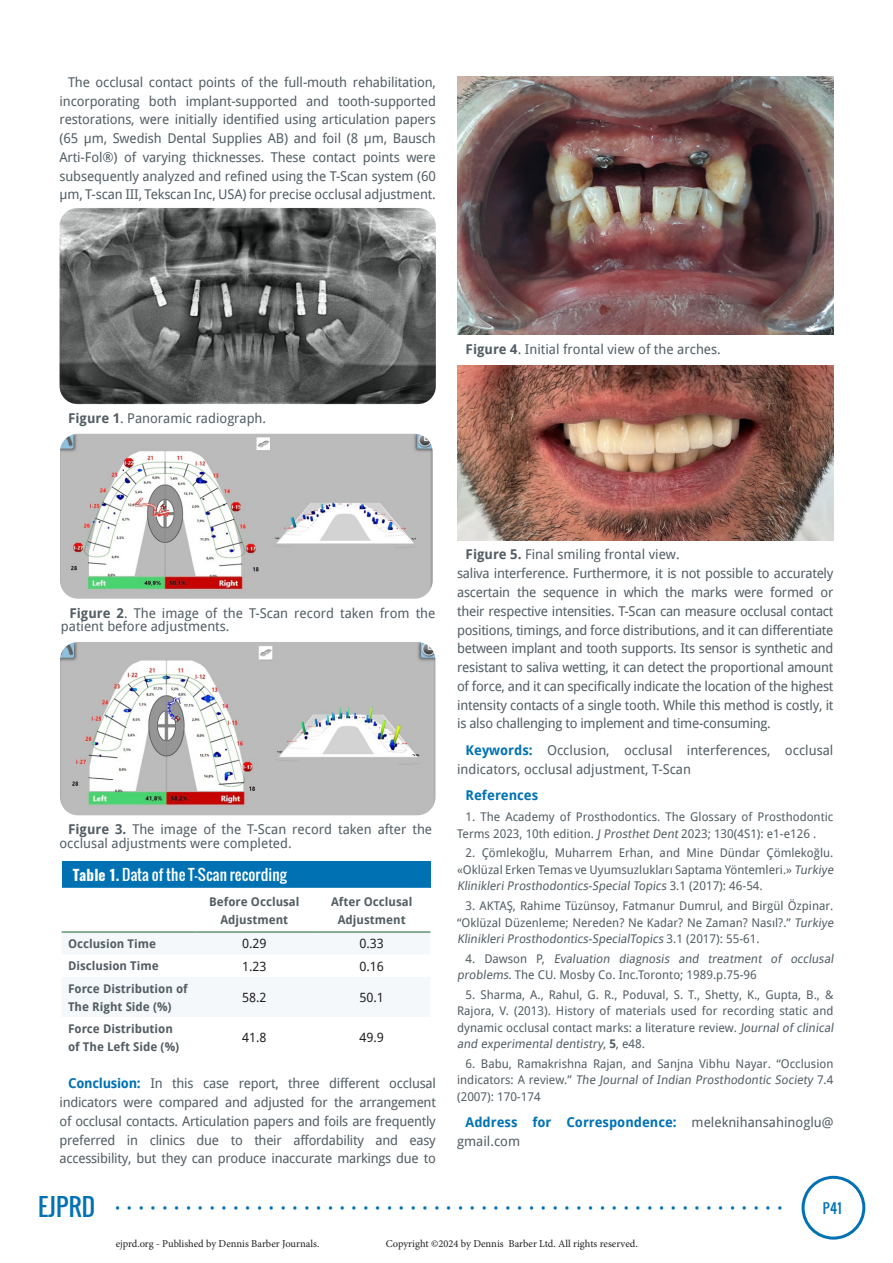
<style>
.page{position:relative;width:893px;height:1263px;background:#fff}
.page>*{position:absolute;margin:0;border:0;box-sizing:border-box;transform-origin:0 0}
.t1{font:15px "Oswald";letter-spacing:.01em;color:#fff}
.sub_heading{font:13.5px/18.8px "Droid Sans";letter-spacing:-.02em;color:#535e64;text-align:justify}
.Body_text{font:13.5px/18.8px "Droid Sans";color:#535e64}
.sub_heading-2{font:13.5px/18.8px "Droid Sans";color:#535e64}
.t2{font:13.5px "Droid Sans";color:#0072b4}
.sub_heading-3{font:700 13.5px "Droid Sans";color:#0072b4}
.t3{font:13.5px "Oswald";color:#0072b4}
.Info_Cells{font:12.75px "Droid Sans";color:#231f20}
.Body_text-2{font:12px/16.5px "Droid Sans";color:#535e64}
.Field_Column{font:700 12px/18px "Droid Sans";color:#535e64}
.t4{font:10.5px "Minion Pro";color:#231f20}
.s1{font-weight:700}
.s2{font-weight:700;color:#0072b4}
.s3{font-family:"Oswald";font-size:24px}
</style>
<div class="page">
<div style="left:801px;top:1176px;width:64px;height:63px;border:3px solid #0072b4;border-radius:50%"></div>
<img style="left:60px;top:434px;width:373px;height:165px">
<img style="left:60px;top:642px;width:375px;height:173px">
<img style="left:457px;top:77px;width:376px;height:258px">
<img style="left:457px;top:365px;width:376px;height:175px">
<img style="left:60px;top:208px;width:376px;height:196px">
<div style="left:62px;top:861px;width:368px;height:27px;background:#0072b4"></div>
<svg style="left:62px;top:931px;width:368px;height:1px"></svg>
<svg style="left:62px;top:933px;width:368px;height:84px"></svg>
<hr style="left:62px;top:932px;width:134px;height:1px;background:#186030">
<hr style="left:196px;top:932px;width:117px;height:1px;background:#186030">
<hr style="left:313px;top:932px;width:117px;height:1px;background:#186030">
<p class="Body_text" style="left:60px;top:72px;width:378px;text-align:justify;text-indent:9px">The occlusal contact points of the full-mouth rehabilitation, incorporating both implant-supported and tooth-supported restorations, were initially identified using articulation papers (65 µm, Swedish Dental Supplies AB) and foil (8 µm, Bausch Arti-Fol®) of varying thicknesses. These contact points were subsequently analyzed and refined using the T-Scan system (60 µm, T-scan III, Tekscan Inc, USA) for precise occlusal adjustment.</p>
<p class="Body_text" style="left:68px;top:408px;width:200px"><span class="s1">Figure 1</span>. Panoramic radiograph.</p>
<p class="Body_text" style="left:466px;top:339px;width:257px"><span class="s1">Figure 4</span>. Initial frontal view of the arches.</p>
<p class="Body_text" style="left:61px;top:605px;width:376px;line-height:13.5px;text-indent:9px"><span class="s1">Figure 2</span>. The image of the T-Scan record taken from the patient before adjustments.</p>
<p class="Body_text" style="left:60px;top:822px;width:374px;line-height:13.5px;text-indent:9px"><span class="s1">Figure 3.</span> The image of the T-Scan record taken after the occlusal adjustments were completed.</p>
<p class="t1" style="left:73px;top:863px;width:216px"><span class="s1">Table 1.</span> Data of the T-Scan recording</p>
<p class="Field_Column" style="left:209px;top:892px;width:92px">Before Occlusal</p>
<p class="Field_Column" style="left:220px;top:910px;width:69px">Adjustment</p>
<p class="Field_Column" style="left:331px;top:892px;width:83px">After Occlusal</p>
<p class="Field_Column" style="left:338px;top:910px;width:69px">Adjustment</p>
<p class="Field_Column" style="left:68px;top:934px;width:90px">Occlusion Time</p>
<p class="Info_Cells" style="left:242px;top:935px;width:26px">0.29</p>
<p class="Info_Cells" style="left:359px;top:935px;width:26px">0.33</p>
<p class="Field_Column" style="left:68px;top:957px;width:92px">Disclusion Time</p>
<p class="Info_Cells" style="left:242px;top:957px;width:26px">1.23</p>
<p class="Info_Cells" style="left:359px;top:957px;width:26px">0.16</p>
<p class="Field_Column" style="left:68px;top:979px;width:121px">Force Distribution of<br>The Right Side (%)</p>
<p class="Info_Cells" style="left:242px;top:988px;width:26px">58.2</p>
<p class="Info_Cells" style="left:359px;top:988px;width:26px">50.1</p>
<p class="Field_Column" style="left:68px;top:1019px;width:113px">Force Distribution of The Left Side (%)</p>
<p class="Info_Cells" style="left:242px;top:1028px;width:26px">41.8</p>
<p class="Info_Cells" style="left:359px;top:1028px;width:26px">49.9</p>
<p class="sub_heading" style="left:60px;top:1074px;width:378px;text-indent:9px"><span class="s2">Conclusion:</span> In this case report, three different occlusal indicators were compared and adjusted for the arrangement of occlusal contacts. Articulation papers and foils are frequently preferred in clinics due to their affordability and easy accessibility, but they can produce inaccurate markings due to</p>
<p class="Body_text" style="left:466px;top:544px;width:216px"><span class="s1">Figure 5.</span> Final smiling frontal view.</p>
<p class="sub_heading" style="left:457px;top:564px;width:378px">saliva interference. Furthermore, it is not possible to accurately ascertain the sequence in which the marks were formed or their respective intensities. T-Scan can measure occlusal contact positions, timings, and force distributions, and it can differentiate between implant and tooth supports. Its sensor is synthetic and resistant to saliva wetting, it can detect the proportional amount of force, and it can specifically indicate the location of the highest intensity contacts of a single tooth. While this method is costly, it is also challenging to implement and time-consuming.</p>
<p class="sub_heading-2" style="left:457px;top:740px;width:378px;text-indent:9px"><span class="s2">Keywords:</span> Occlusion, occlusal interferences, occlusal indicators, occlusal adjustment, T-Scan</p>
<p class="sub_heading-3" style="left:466px;top:785px;width:74px">References</p>
<p class="Body_text-2" style="left:457px;top:808px;width:378px;text-indent:9px">1. The Academy of Prosthodontics. The Glossary of Prosthodontic<br>Terms 2023, 10th edition. J Prosthet Dent 2023; 130(4S1): e1-e126 .</p>
<p class="Body_text-2" style="left:457px;top:844px;width:380px;text-indent:9px">2. Çömlekoğlu, Muharrem Erhan, and Mine Dündar Çömlekoğlu. «Oklüzal Erken Temas ve Uyumsuzlukları Saptama Yöntemleri.» Turkiye<br>Klinikleri Prosthodontics-Special Topics 3 . 1 ( 2 0 1 7 ) : 4 6 - 5 4 .</p>
<p class="Body_text-2" style="left:457px;top:897px;width:380px;text-indent:9px">3. AKTAŞ, Rahime Tüzünsoy, Fatmanur Dumrul, and Birgül Özpinar. “Oklüzal Düzenleme; Nereden? Ne Kadar? Ne Zaman? Nasıl?.” Turkiye<br>Klinikleri Prosthodontics-SpecialTopics 3 . 1 ( 2 0 1 7 ) : 5 5 - 6 1 .</p>
<p class="Body_text-2" style="left:457px;top:950px;width:380px;text-indent:9px">4 . D a ws o n P, Evaluation diagnosis and treatment of occlusal problems. The CU. Mosby Co. Inc.Toronto; 1989.p.75-96</p>
<p class="Body_text-2" style="left:457px;top:986px;width:380px;text-indent:9px">5. Sharma, A., Rahul, G. R., Poduval, S. T., Shetty, K., Gupta, B., &amp; Rajora, V. (2013). History of materials used for recording static and dynamic occlusal contact marks: a literature review. Journal of clinical and experimental dentistry, <span class="s1">5</span> , e4 8 .</p>
<p class="Body_text-2" style="left:457px;top:1055px;width:378px;text-align:justify;text-indent:9px">6. Babu, Ramakrishna Rajan, and Sanjna Vibhu Nayar. “Occlusion i n d i ca to rs : A revi ew.” The Journal of Indian Prosthodontic Society 7 .4 (2007): 170-174</p>
<p class="Body_text" style="left:457px;top:1113px;width:378px;text-indent:9px"><span class="s2">Address for Correspondence:</span> meleknihansahinoglu@ gmail.com</p>
<p class="t2" style="left:38px;top:1199px;width:746px"><span class="s3">EJPRD</span> •••••••••••••••••••••••••••••••••••••••••••••••••••••••••</p>
<p class="t3" style="left:823px;top:1198px;width:20px">P41</p>
<p class="t4" style="left:116px;top:1237px;width:205px">ejprd.org - Published by Dennis Barber Journals.</p>
<p class="t4" style="left:386px;top:1237px;width:254px">Copyright ©2024 by Dennis Barber Ltd. All rights reserved.</p>
</div>
